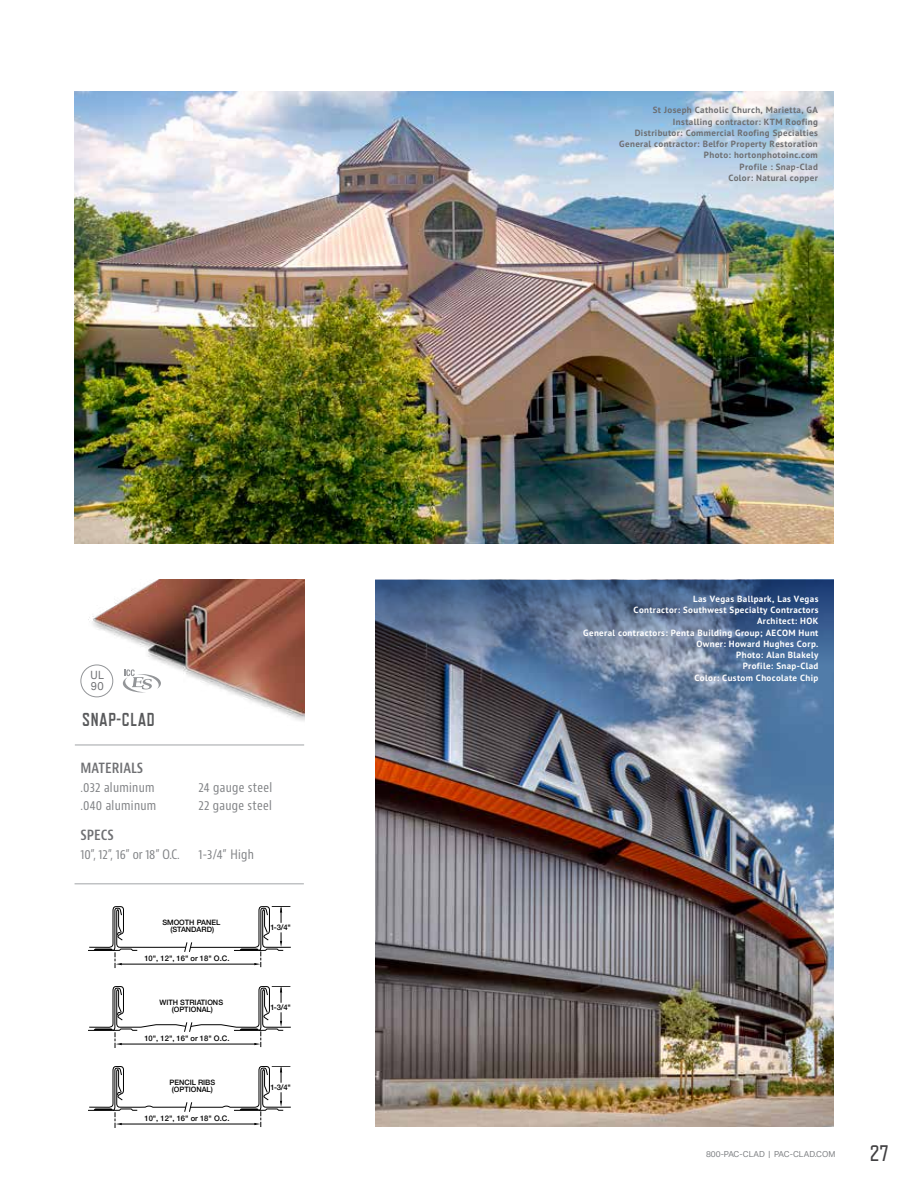
<style>
.page{position:relative;width:918px;height:1188px;background:#fff}
.page>*{position:absolute;margin:0;border:0;box-sizing:border-box;transform-origin:0 0}
.t1{font:22.5px "Refrigerator Deluxe";color:#414042}
.t2{font:700 18.75px "Refrigerator Deluxe";letter-spacing:.05em;color:#58595b;scale:.94 1}
.t3{font:600 condensed 15px "Bernino Sans";color:#6f7073}
.t4{font:condensed 12.75px/18.8px "Bernino Sans";letter-spacing:.025em;color:#808285}
.t5{font:11.4px "Aktiv Grotesk";color:#6f7073;scale:.94 1}
.t6{font:700 9px/11.2px "PT Sans Pro";letter-spacing:.04em;color:#6d6e71;text-align:right}
.t7{font:700 9px/11.2px "PT Sans Pro";letter-spacing:.04em;color:#fff;text-align:right}
.t8{font:8.25px "Aktiv Grotesk";color:#808285}
.t9{font:500 7.65px "Helvetica Neue";color:#000}
.t10{font:500 7.35px/7.4px "Helvetica Neue";color:#010101;text-align:center}
</style>
<div class="page">
<img style="left:75px;top:91px;width:758px;height:452px">
<img style="left:376px;top:707px;width:458px;height:419px">
<img style="left:82px;top:579px;width:222px;height:142px">
<hr style="left:75px;top:744px;width:229px;height:2px;background:#c0c2c4">
<hr style="left:75px;top:883px;width:229px;height:2px;background:#c0c2c4">
<svg style="left:376px;top:580px;width:458px;height:127px;background:#546b8c"></svg>
<div style="left:80px;top:665px;width:33px;height:32px;border:1px solid #939598;border-radius:50%"></div>
<svg style="left:123px;top:669px;width:38px;height:23px"></svg>
<svg style="left:88px;top:906px;width:203px;height:62px"></svg>
<svg style="left:88px;top:986px;width:203px;height:62px"></svg>
<svg style="left:88px;top:1066px;width:203px;height:62px"></svg>
<p class="t6" style="left:619px;top:104px;width:200px">St Joseph Catholic Church, Marietta, GA Installing contractor: KTM Roofing<br>Distributor: Commercial Roofing Specialties General contractor: Belfor Property Restoration Photo: hortonphotoinc.com<br>Profile : Snap-Clad<br>Color: Natural copper</p>
<p class="t7" style="left:583px;top:593px;width:237px">Las Vegas Ballpark, Las Vegas<br>Contractor: Southwest Specialty Contractors<br>Architect: HOK<br>General contractors: Penta Building Group; AECOM Hunt<br>Owner: Howard Hughes Corp.<br>Photo: Alan Blakely<br>Profile: Snap-Clad</p>
<p class="t5" style="left:91px;top:669px;width:16px">UL</p>
<p class="t7" style="left:695px;top:672px;width:125px">Color: Custom Chocolate Chip</p>
<p class="t5" style="left:91px;top:679px;width:15px">90</p>
<h2 class="t2" style="left:82px;top:709px;width:79px">SNAP-CLAD</h2>
<h3 class="t3" style="left:80px;top:758px;width:64px">MATERIALS</h3>
<h3 class="t4" style="left:80px;top:778px;width:77px">.032 aluminum .040 aluminum</h3>
<h3 class="t4" style="left:198px;top:778px;width:75px">24 gauge steel<br>22 gauge steel</h3>
<h3 class="t3" style="left:80px;top:826px;width:35px">SPECS</h3>
<h3 class="t4" style="left:80px;top:845px;width:101px">10”, 12”, 16” or 18” O.C.</h3>
<h3 class="t4" style="left:198px;top:845px;width:57px">1-3/4” High</h3>
<p class="t10" style="left:162px;top:918px;width:59px">SMOOTH PANEL (STANDARD)</p>
<p class="t9" style="left:144px;top:953px;width:87px">10", 12", 16" or 18" O.C.</p>
<p class="t10" style="left:159px;top:998px;width:65px">WITH STRIATIONS (OPTIONAL)</p>
<p class="t9" style="left:144px;top:1033px;width:87px">10", 12", 16" or 18" O.C.</p>
<p class="t10" style="left:169px;top:1078px;width:47px">PENCIL RIBS (OPTIONAL)</p>
<p class="t9" style="left:144px;top:1112px;width:87px">10", 12", 16" or 18" O.C.</p>
<p class="t9" style="left:270px;top:921px;width:22px">1-3/4"</p>
<p class="t9" style="left:270px;top:1001px;width:22px">1-3/4"</p>
<p class="t9" style="left:270px;top:1081px;width:22px">1-3/4"</p>
<p class="t8" style="left:706px;top:1150px;width:131px">800-PAC-CLAD | PAC-CLAD.COM</p>
<h1 class="t1" style="left:870px;top:1140px;width:20px">27</h1>
</div>
